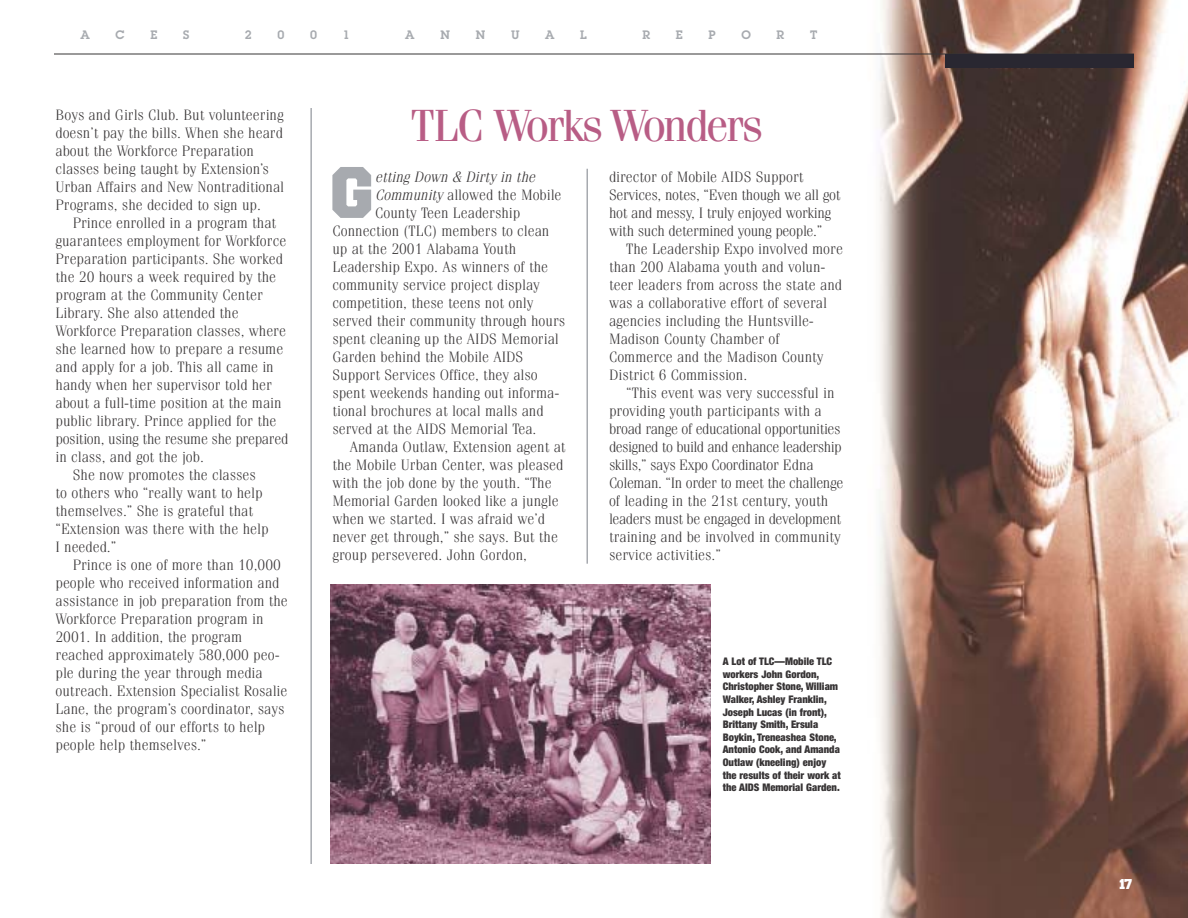
<style>
.page{position:relative;width:1188px;height:918px;background:#fff}
.page>*{position:absolute;margin:0;border:0;box-sizing:border-box;transform-origin:0 0}
.t1{font:61.2px "Collegiate Black FLF";color:#a7aaaf}
.t2{font:45px "Fenice";letter-spacing:-.055em;color:#b85d85}
.t3{font:300 15px/18px "Fenice";color:#373435}
.t4{font:300 15px/18px "Fenice";letter-spacing:-.025em;color:#373435}
.t5{font:300 15px/18px "Fenice";letter-spacing:-.02em;color:#373435}
.t6{font:italic 300 15px "Fenice";color:#373435}
.t7{font:600 12px "Lubalin Graph";color:#a7aaaf}
.t8{font:12px "Collegiate Black FLF";color:#fff}
.t9{font:900 condensed 10.5px/12.6px "Helvetica Neue";color:#373435}
.s1{font-style:italic}
</style>
<div class="page">
<img style="left:844px;top:0;width:344px;height:918px">
<hr style="left:54px;top:54px;width:1080px;height:1px;background:#373435">
<div style="left:945px;top:54px;width:189px;height:14px;background:#292731"></div>
<hr style="left:310px;top:108px;width:2px;height:756px;background:#a7aaaf">
<hr style="left:586px;top:169px;width:2px;height:395px;background:#a7aaaf">
<img style="left:331px;top:585px;width:379px;height:279px">
<p class="t7" style="left:80px;top:30px;width:11px">A</p>
<p class="t7" style="left:115px;top:30px;width:11px">C</p>
<p class="t7" style="left:150px;top:30px;width:8px">E</p>
<p class="t7" style="left:183px;top:30px;width:8px">S</p>
<p class="t7" style="left:245px;top:30px;width:8px">2</p>
<p class="t7" style="left:277px;top:30px;width:8px">0</p>
<p class="t7" style="left:310px;top:30px;width:8px">0</p>
<p class="t7" style="left:343px;top:30px;width:8px">1</p>
<p class="t7" style="left:405px;top:30px;width:11px">A</p>
<p class="t7" style="left:440px;top:30px;width:11px">N</p>
<p class="t7" style="left:476px;top:30px;width:11px">N</p>
<p class="t7" style="left:511px;top:30px;width:10px">U</p>
<p class="t7" style="left:545px;top:30px;width:11px">A</p>
<p class="t7" style="left:580px;top:30px;width:8px">L</p>
<p class="t7" style="left:642px;top:30px;width:9px">R</p>
<p class="t7" style="left:676px;top:30px;width:8px">E</p>
<p class="t7" style="left:709px;top:30px;width:9px">P</p>
<p class="t7" style="left:741px;top:30px;width:11px">O</p>
<p class="t7" style="left:777px;top:30px;width:9px">R</p>
<p class="t7" style="left:810px;top:30px;width:9px">T</p>
<p class="t3" style="left:56px;top:107px;width:230px">Boys and Girls Club. But volunteering doesn’t pay the bills. When she heard about the Workforce Preparation classes being taught by Extension’s Urban Affairs and New Nontraditional Programs, she decided to sign up.</p>
<p class="t3" style="left:73px;top:215px;width:205px">Prince enrolled in a program that</p>
<p class="t3" style="left:56px;top:233px;width:232px">guarantees employment for Workforce</p>
<p class="t3" style="left:56px;top:251px;width:229px">Preparation participants. She worked</p>
<p class="t3" style="left:56px;top:269px;width:222px">the 20 hours a week required by the</p>
<p class="t3" style="left:56px;top:287px;width:209px">program at the Community Center</p>
<p class="t3" style="left:56px;top:305px;width:185px">Library. She also attended the</p>
<p class="t3" style="left:56px;top:323px;width:232px">Workforce Preparation classes, where</p>
<p class="t3" style="left:56px;top:341px;width:229px">she learned how to prepare a resume</p>
<p class="t3" style="left:56px;top:359px;width:220px">and apply for a job. This all came in</p>
<p class="t3" style="left:56px;top:377px;width:218px">handy when her supervisor told her</p>
<p class="t3" style="left:56px;top:395px;width:228px">about a full-time position at the main</p>
<p class="t3" style="left:56px;top:413px;width:223px">public library. Prince applied for the</p>
<p class="t5" style="left:56px;top:431px;width:234px">position, using the resume she prepared</p>
<p class="t3" style="left:56px;top:449px;width:150px">in class, and got the job.</p>
<p class="t3" style="left:73px;top:467px;width:185px">She now promotes the classes</p>
<p class="t3" style="left:56px;top:485px;width:209px">to others who “really want to help</p>
<p class="t3" style="left:56px;top:503px;width:199px">themselves.” She is grateful that</p>
<p class="t3" style="left:56px;top:521px;width:215px">“Extension was there with the help</p>
<p class="t3" style="left:56px;top:539px;width:62px">I needed.”</p>
<p class="t3" style="left:73px;top:557px;width:210px">Prince is one of more than 10,000</p>
<p class="t3" style="left:56px;top:575px;width:225px">people who received information and</p>
<p class="t3" style="left:56px;top:593px;width:234px">assistance in job preparation from the</p>
<p class="t3" style="left:56px;top:611px;width:210px">Workforce Preparation program in</p>
<p class="t3" style="left:56px;top:629px;width:188px">2001. In addition, the program</p>
<p class="t3" style="left:56px;top:647px;width:226px">reached approximately 580,000 peo-</p>
<p class="t3" style="left:56px;top:665px;width:209px">ple during the year through media</p>
<p class="t3" style="left:56px;top:683px;width:233px">outreach. Extension Specialist Rosalie</p>
<p class="t3" style="left:56px;top:701px;width:230px">Lane, the program’s coordinator, says</p>
<p class="t3" style="left:56px;top:719px;width:211px">she is “proud of our efforts to help</p>
<p class="t3" style="left:56px;top:737px;width:153px">people help themselves.”</p>
<h2 class="t2" style="left:411px;top:109px;width:354px">TLC Works Wonders</h2>
<h1 class="t1" style="left:332px;top:167px;width:44px">G</h1>
<p class="t6" style="left:375px;top:172px;width:161px">etting Down &amp; Dirty in the</p>
<p class="t3" style="left:375px;top:187px;width:188px"><span class="s1">Community</span> allowed the Mobile</p>
<p class="t3" style="left:375px;top:205px;width:147px">County Teen Leadership</p>
<p class="t3" style="left:332px;top:223px;width:219px">Connection (TLC) members to clean</p>
<p class="t3" style="left:332px;top:241px;width:185px">up at the 2001 Alabama Youth</p>
<p class="t3" style="left:332px;top:259px;width:217px">Leadership Expo. As winners of the</p>
<p class="t3" style="left:332px;top:277px;width:209px">community service project display</p>
<p class="t3" style="left:332px;top:295px;width:202px">competition, these teens not only</p>
<p class="t3" style="left:332px;top:313px;width:234px">served their community through hours</p>
<p class="t3" style="left:332px;top:331px;width:228px">spent cleaning up the AIDS Memorial</p>
<p class="t3" style="left:332px;top:349px;width:192px">Garden behind the Mobile AIDS</p>
<p class="t3" style="left:332px;top:367px;width:207px">Support Services Office, they also</p>
<p class="t3" style="left:332px;top:385px;width:229px">spent weekends handing out informa-</p>
<p class="t3" style="left:332px;top:403px;width:213px">tional brochures at local malls and</p>
<p class="t3" style="left:332px;top:421px;width:206px">served at the AIDS Memorial Tea.</p>
<p class="t3" style="left:350px;top:439px;width:217px">Amanda Outlaw, Extension agent at</p>
<p class="t3" style="left:332px;top:457px;width:233px">the Mobile Urban Center, was pleased</p>
<p class="t3" style="left:332px;top:475px;width:221px">with the job done by the youth. “The</p>
<p class="t3" style="left:332px;top:493px;width:228px">Memorial Garden looked like a jungle</p>
<p class="t3" style="left:332px;top:511px;width:214px">when we started. I was afraid we’d</p>
<p class="t3" style="left:332px;top:529px;width:227px">never get through,” she says. But the</p>
<p class="t3" style="left:332px;top:547px;width:196px">group persevered. John Gordon,</p>
<p class="t5" style="left:609px;top:169px;width:233px">director of Mobile AIDS Support Services, notes, “Even though we all got hot and messy, I truly enjoyed working with such determined young people.”</p>
<p class="t3" style="left:609px;top:241px;width:236px;text-indent:17px">The Leadership Expo involved more than 200 Alabama youth and volun&shy;teer leaders from across the state and was a collaborative effort of several agencies including the Huntsville-<br>Madison County Chamber of<br>Commerce and the Madison County<br>District 6 Commission.</p>
<p class="t4" style="left:609px;top:385px;width:236px;text-indent:17px">“This event was very successful in providing youth participants with a broad range of educational opportunities designed to build and enhance leadership skills,” says Expo Coordinator Edna Coleman. “In order to meet the challenge of leading in the 21st century, youth leaders must be engaged in development training and be involved in community service activities.”</p>
<p class="t9" style="left:723px;top:656px;width:120px">A Lot of TLC—Mobile TLC workers John Gordon,<br>Christopher Stone, William<br>Walker, Ashley Franklin,<br>Joseph Lucas (in front),<br>Brittany Smith, Ersula<br>Boykin, Treneashea Stone,<br>Antonio Cook, and Amanda<br>Outlaw (kneeling) enjoy the results of their work at the AIDS Memorial Garden.</p>
<p class="t8" style="left:1120px;top:879px;width:14px">17</p>
</div>
